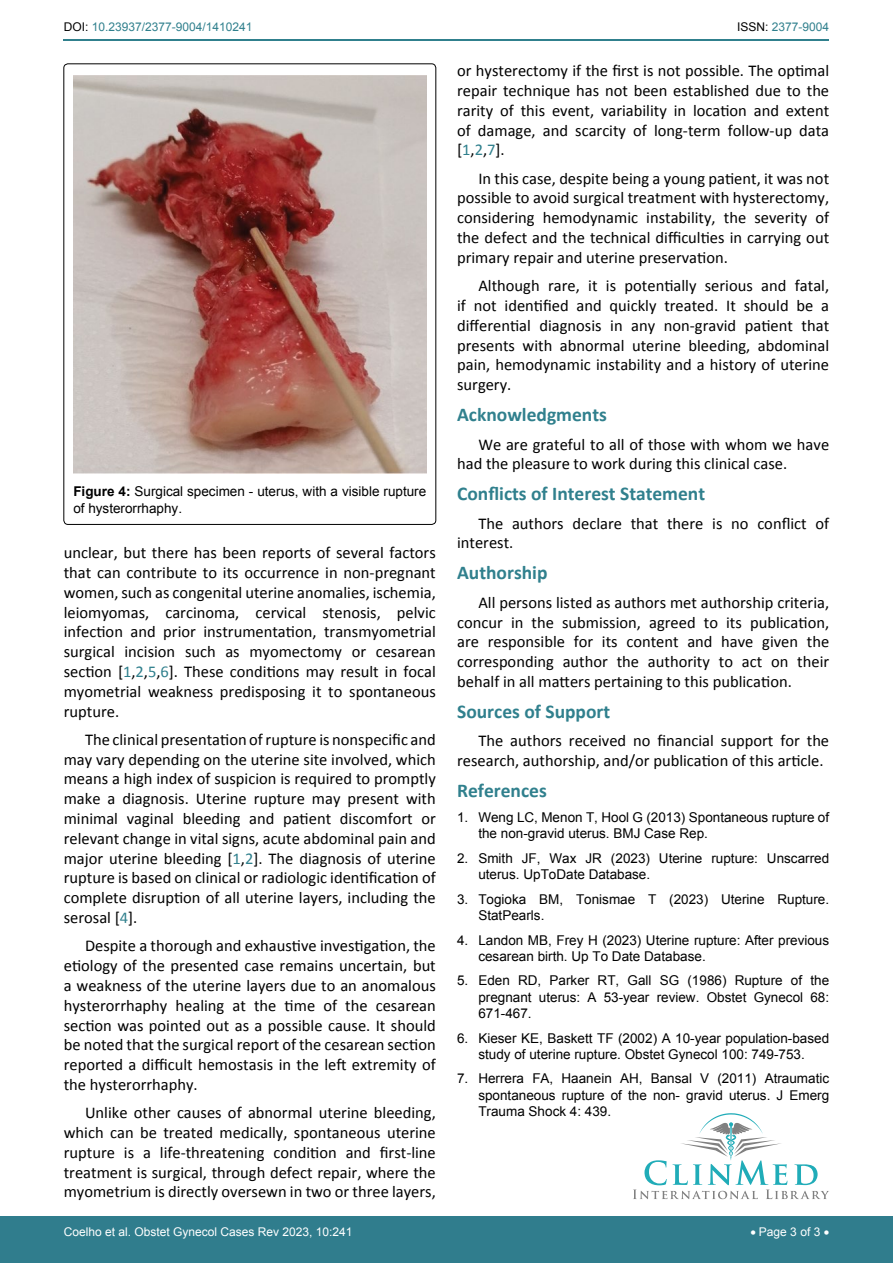
<style>
.page{position:relative;width:893px;height:1263px;background:#fff}
.page>*{position:absolute;margin:0;border:0;box-sizing:border-box;transform-origin:0 0}
.t1{font:700 19.5px "Calibri";color:#30808d}
.t2{font:16.5px/19.8px "Calibri";color:#000;text-align:justify}
.t3{font:13.5px/16.2px "Arial";color:#000}
.t4{font:12px "Arial";color:#fff}
.t5{font:12px "Arial";color:#30808d}
.s1{color:#000}
.s2{font-weight:700}
.s3{color:#30808d}
</style>
<div class="page">
<hr style="left:64px;top:40px;width:765px;height:1px;background:#30808d">
<div style="left:0;top:1217px;width:893px;height:46px;background:#307d8d"></div>
<svg style="left:633px;top:1113px;width:196px;height:86px"></svg>
<img style="left:73px;top:76px;width:353px;height:398px">
<p class="t5" style="left:64px;top:19px;width:190px"><span class="s1">DOI:</span> 10.23937/2377-9004/1410241</p>
<p class="t5" style="left:737px;top:19px;width:94px"><span class="s1">ISSN:</span> 2377-9004</p>
<p class="t3" style="left:73px;top:484px;width:354px"><span class="s2">Figure 4:</span> Surgical specimen - uterus, with a visible rupture of hysterorrhaphy.</p>
<p class="t2" style="left:64px;top:543px;width:374px">unclear, but there has been reports of several factors that can contribute to its occurrence in non-pregnant women, such as congenital uterine anomalies, ischemia, leiomyomas, carcinoma, cervical stenosis, pelvic infection and prior instrumentation, transmyometrial surgical incision such as myomectomy or cesarean section [<span class="s3">1</span>,<span class="s3">2</span>,<span class="s3">5</span>,<span class="s3">6</span>]. These conditions may result in focal myometrial weakness predisposing it to spontaneous rupture.</p>
<p class="t2" style="left:64px;top:729px;width:374px;text-indent:21px">The clinical presentation of rupture is nonspecific and may vary depending on the uterine site involved, which means a high index of suspicion is required to promptly make a diagnosis. Uterine rupture may present with minimal vaginal bleeding and patient discomfort or relevant change in vital signs, acute abdominal pain and major uterine bleeding [<span class="s3">1</span>,<span class="s3">2</span>]. The diagnosis of uterine rupture is based on clinical or radiologic identification of complete disruption of all uterine layers, including the serosal [<span class="s3">4</span>].</p>
<p class="t2" style="left:64px;top:936px;width:374px;text-indent:21px">Despite a thorough and exhaustive investigation, the etiology of the presented case remains uncertain, but a weakness of the uterine layers due to an anomalous hysterorrhaphy healing at the time of the cesarean section was pointed out as a possible cause. It should be noted that the surgical report of the cesarean section reported a difficult hemostasis in the left extremity of the hysterorrhaphy.</p>
<p class="t2" style="left:64px;top:1103px;width:374px;text-indent:21px">Unlike other causes of abnormal uterine bleeding, which can be treated medically, spontaneous uterine rupture is a life-threatening condition and first-line treatment is surgical, through defect repair, where the myometrium is directly oversewn in two or three layers,</p>
<p class="t2" style="left:457px;top:61px;width:374px">or hysterectomy if the first is not possible. The optimal repair technique has not been established due to the rarity of this event, variability in location and extent of damage, and scarcity of long-term follow-up data [<span class="s3">1</span>,<span class="s3">2</span>,<span class="s3">7</span>].</p>
<p class="t2" style="left:457px;top:168px;width:374px;text-indent:21px">In this case, despite being a young patient, it was not possible to avoid surgical treatment with hysterectomy, considering hemodynamic instability, the severity of the defect and the technical difficulties in carrying out primary repair and uterine preservation.</p>
<p class="t2" style="left:457px;top:276px;width:374px;text-indent:21px">Although rare, it is potentially serious and fatal, if not identified and quickly treated. It should be a differential diagnosis in any non-gravid patient that presents with abnormal uterine bleeding, abdominal pain, hemodynamic instability and a history of uterine surgery.</p>
<p class="t1" style="left:457px;top:402px;width:151px">Acknowledgments</p>
<p class="t2" style="left:457px;top:434px;width:374px;text-indent:21px">We are grateful to all of those with whom we have had the pleasure to work during this clinical case.</p>
<p class="t1" style="left:457px;top:481px;width:250px">Conflicts of Interest Statement</p>
<p class="t2" style="left:457px;top:513px;width:374px;text-indent:21px">The authors declare that there is no conflict of interest.</p>
<p class="t1" style="left:457px;top:560px;width:92px">Authorship</p>
<p class="t2" style="left:457px;top:592px;width:374px;text-indent:21px">All persons listed as authors met authorship criteria, concur in the submission, agreed to its publication, are responsible for its content and have given the corresponding author the authority to act on their behalf in all matters pertaining to this publication.</p>
<p class="t1" style="left:457px;top:699px;width:155px">Sources of Support</p>
<p class="t2" style="left:457px;top:731px;width:374px;text-indent:21px">The authors received no financial support for the research, authorship, and/or publication of this article.</p>
<p class="t1" style="left:457px;top:778px;width:91px">References</p>
<p class="t3" style="left:478px;top:809px;width:352px;text-indent:-21px">1. Weng LC, Menon T, Hool G (2013) Spontaneous rupture of the non-gravid uterus. BMJ Case Rep.</p>
<p class="t3" style="left:478px;top:850px;width:352px;text-indent:-21px">2. Smith JF, Wax JR (2023) Uterine rupture: Unscarred uterus. UpToDate Database.</p>
<p class="t3" style="left:478px;top:891px;width:352px;text-indent:-21px">3. Togioka BM, Tonismae T (2023) Uterine Rupture.<br>StatPearls.</p>
<p class="t3" style="left:478px;top:932px;width:352px;text-indent:-21px">4. Landon MB, Frey H (2023) Uterine rupture: After previous cesarean birth. Up To Date Database.</p>
<p class="t3" style="left:478px;top:973px;width:352px;text-align:justify;text-indent:-21px">5. Eden RD, Parker RT, Gall SG (1986) Rupture of the pregnant uterus: A 53-year review. Obstet Gynecol 68:<br>671-467.</p>
<p class="t3" style="left:457px;top:1030px;width:374px;text-align:center">6. Kieser KE, Baskett TF (2002) A 10-year population-based study of uterine rupture. Obstet Gynecol 100: 749-753.</p>
<p class="t3" style="left:478px;top:1071px;width:352px;text-align:justify;text-indent:-21px">7. Herrera FA, Haanein AH, Bansal V (2011) Atraumatic spontaneous rupture of the non- gravid uterus. J Emerg Trauma Shock 4: 439.</p>
<p class="t4" style="left:64px;top:1223px;width:290px">Coelho et al. Obstet Gynecol Cases Rev 2023, 10:241</p>
<p class="t4" style="left:750px;top:1223px;width:80px">• Page 3 of 3 •</p>
</div>
